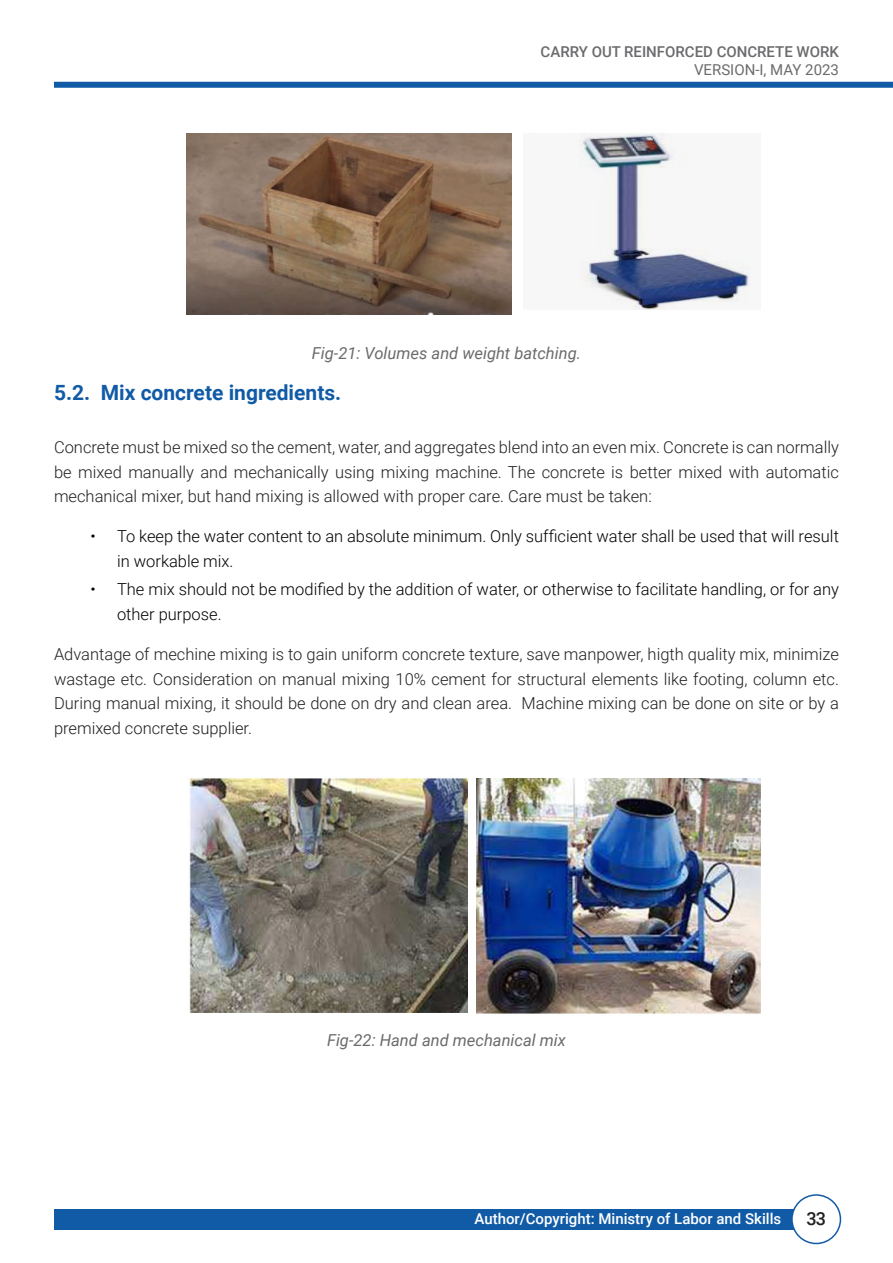
<style>
.page{position:relative;width:893px;height:1263px;background:#fff}
.page>*{position:absolute;margin:0;border:0;box-sizing:border-box;transform-origin:0 0}
.t1{font:700 21px "Roboto";color:#115ba6}
.t2{font:500 18px "Roboto";color:#231f20}
.t3{font:300 16.5px/24.8px "Roboto";color:#231f20;text-align:justify}
.t4{font:300 16.5px/24.8px "Roboto";color:#000}
.t5{font:italic 16.5px "Roboto";color:#6b6b6e}
.t6{font:500 15px "Roboto";color:#fff}
.t7{font:500 15px "Roboto";color:#6b6b6e}
.t8{font:15px "Roboto";color:#6b6b6e}
.s1{color:#211d1e}
</style>
<div class="page">
<div style="left:54px;top:1209px;width:744px;height:21px;background:#115ba6"></div>
<div style="left:792px;top:1195px;width:48px;height:48px;background:#fff;border-radius:50%"></div>
<div style="left:791px;top:1194px;width:50px;height:50px;border:2px solid #115ba6;border-radius:50%"></div>
<div style="left:54px;top:82px;width:839px;height:6px;background:#115ba6"></div>
<img style="left:187px;top:134px;width:325px;height:180px">
<img style="left:579px;top:133px;width:179px;height:177px">
<img style="left:189px;top:778px;width:279px;height:235px">
<img style="left:476px;top:779px;width:284px;height:235px">
<p class="t7" style="left:541px;top:41px;width:300px">CARRY OUT REINFORCED CONCRETE WORK</p>
<p class="t8" style="left:694px;top:59px;width:146px">VERSION-I, MAY 2023</p>
<p class="t5" style="left:312px;top:342px;width:271px">Fig-21: Volumes and weight batching.</p>
<p class="t1" style="left:54px;top:377px;width:289px">5.2. Mix concrete ingredients.</p>
<p class="t3" style="left:54px;top:434px;width:786px">Concrete must be mixed so the cement, water, and aggregates blend into an even mix. Concrete is can normally be mixed manually and mechanically using mixing machine. The concrete is better mixed with automatic mechanical mixer, but hand mixing is allowed with proper care. Care must be taken:</p>
<p class="t4" style="left:117px;top:523px;width:723px">To keep the water content to an absolute minimum. Only sufficient water shall be used that will result in workable mix.</p>
<p class="t4" style="left:117px;top:576px;width:723px">The mix should not be modified by the addition of water, or otherwise to facilitate handling, or for any other purpose.</p>
<p class="t3" style="left:54px;top:641px;width:786px">Advantage of mechine mixing is to gain uniform concrete texture, save manpower, higth quality mix, minimize wastage etc. Consideration on manual mixing 10% cement for structural elements like footing, column etc.<br>During manual mixing, it should be done on dry and clean area. <span class="s1">Machine mixing can be done on site or by a premixed concrete supplier.</span></p>
<p class="t5" style="left:327px;top:1028px;width:240px">Fig-22: Hand and mechanical mix</p>
<p class="t6" style="left:474px;top:1208px;width:308px">Author/Copyright: Ministry of Labor and Skills</p>
<p class="t2" style="left:806px;top:1206px;width:21px">33</p>
</div>
